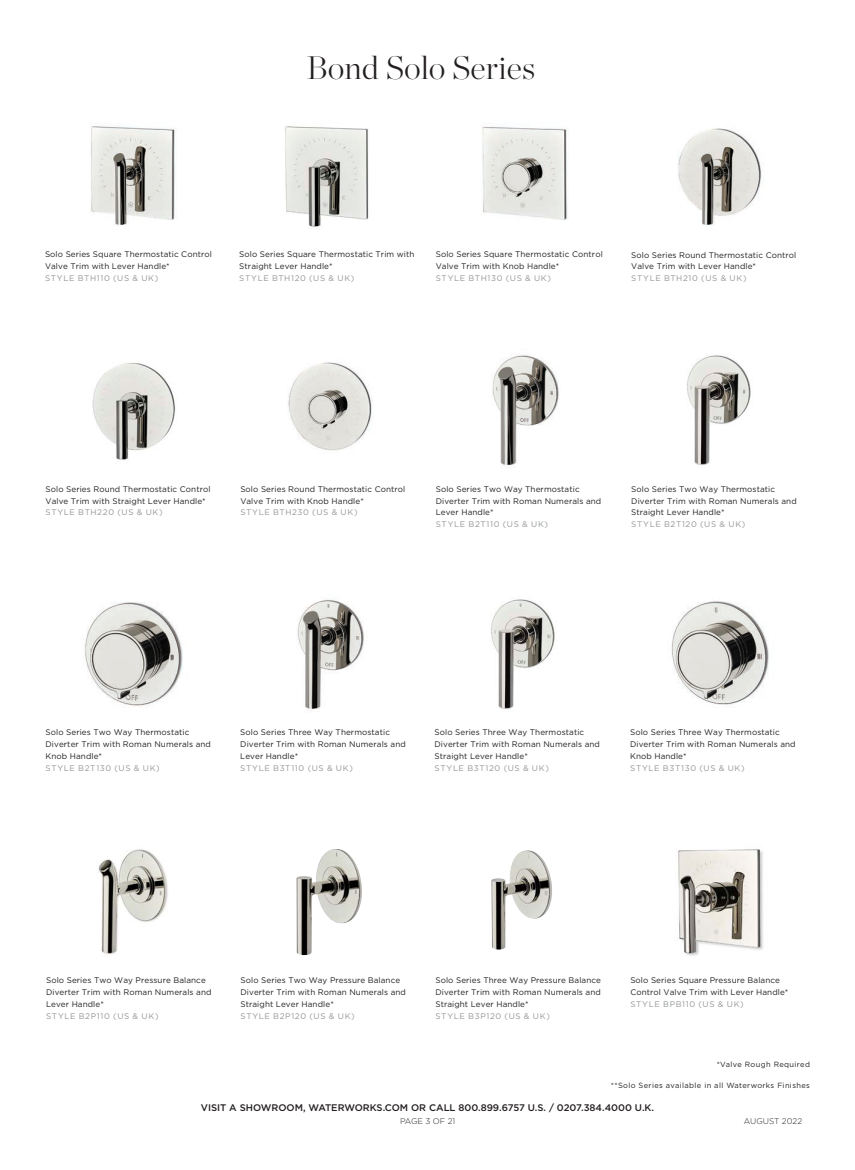
<style>
.page{position:relative;width:855px;height:1170px;background:#fff}
.page>*{position:absolute;margin:0;border:0;box-sizing:border-box;transform-origin:0 0}
.TITLE__Light-_7_5_11{font:200 32.5px "Chronicle Display";color:#231f20}
.t1{font:500 9.62px "Gotham";color:#231f20}
.t2{font:300 8.25px "Gotham";color:#231f20}
.Text__LIGHT_-_6_5_9{font:8.12px/11.9px "Gotham";letter-spacing:.01em;color:#231f20}
.Text__product_number{font:8.12px "Gotham";letter-spacing:.08em;color:#939598}
.t3{font:7.5px "Gotham";letter-spacing:.05em;color:#231f20}
</style>
<div class="page">
<img style="left:91px;top:126px;width:84px;height:99px">
<img style="left:285px;top:126px;width:84px;height:101px">
<img style="left:482px;top:126px;width:86px;height:94px">
<img style="left:678px;top:128px;width:84px;height:97px">
<img style="left:92px;top:362px;width:83px;height:98px">
<img style="left:288px;top:362px;width:84px;height:89px">
<img style="left:492px;top:355px;width:67px;height:112px">
<img style="left:687px;top:355px;width:64px;height:110px">
<img style="left:85px;top:602px;width:98px;height:104px">
<img style="left:297px;top:599px;width:67px;height:110px">
<img style="left:491px;top:599px;width:64px;height:110px">
<img style="left:671px;top:601px;width:98px;height:104px">
<img style="left:678px;top:849px;width:85px;height:107px">
<img style="left:296px;top:849px;width:66px;height:106px">
<img style="left:491px;top:850px;width:61px;height:100px">
<img style="left:98px;top:849px;width:70px;height:106px">
<p class="TITLE__Light-_7_5_11" style="left:307px;top:43px;width:230px">Bond Solo Series</p>
<p class="Text__LIGHT_-_6_5_9" style="left:45px;top:248px;width:169px">Solo Series Square Thermostatic Control<br>Valve Trim with Lever Handle*</p>
<p class="Text__product_number" style="left:45px;top:273px;width:115px">STYLE BTH110 (US &amp; UK)</p>
<p class="Text__LIGHT_-_6_5_9" style="left:239px;top:248px;width:177px">Solo Series Square Thermostatic Trim with<br>Straight Lever Handle*</p>
<p class="Text__product_number" style="left:239px;top:273px;width:117px">STYLE BTH120 (US &amp; UK)</p>
<p class="Text__LIGHT_-_6_5_9" style="left:436px;top:248px;width:169px">Solo Series Square Thermostatic Control<br>Valve Trim with Knob Handle*</p>
<p class="Text__product_number" style="left:436px;top:273px;width:117px">STYLE BTH130 (US &amp; UK)</p>
<p class="Text__LIGHT_-_6_5_9" style="left:631px;top:249px;width:167px">Solo Series Round Thermostatic Control<br>Valve Trim with Lever Handle*</p>
<p class="Text__product_number" style="left:631px;top:273px;width:117px">STYLE BTH210 (US &amp; UK)</p>
<p class="Text__LIGHT_-_6_5_9" style="left:46px;top:483px;width:167px">Solo Series Round Thermostatic Control<br>Valve Trim with Straight Lever Handle*</p>
<p class="Text__product_number" style="left:46px;top:507px;width:119px">STYLE BTH220 (US &amp; UK)</p>
<p class="Text__LIGHT_-_6_5_9" style="left:240px;top:483px;width:167px">Solo Series Round Thermostatic Control<br>Valve Trim with Knob Handle*</p>
<p class="Text__product_number" style="left:240px;top:507px;width:119px">STYLE BTH230 (US &amp; UK)</p>
<p class="Text__LIGHT_-_6_5_9" style="left:436px;top:483px;width:167px">Solo Series Two Way Thermostatic<br>Diverter Trim with Roman Numerals and<br>Lever Handle*</p>
<p class="Text__product_number" style="left:436px;top:519px;width:114px">STYLE B2T110 (US &amp; UK)</p>
<p class="Text__LIGHT_-_6_5_9" style="left:631px;top:483px;width:167px">Solo Series Two Way Thermostatic<br>Diverter Trim with Roman Numerals and<br>Straight Lever Handle*</p>
<p class="Text__product_number" style="left:631px;top:519px;width:116px">STYLE B2T120 (US &amp; UK)</p>
<p class="Text__LIGHT_-_6_5_9" style="left:46px;top:726px;width:167px">Solo Series Two Way Thermostatic<br>Diverter Trim with Roman Numerals and<br>Knob Handle*</p>
<p class="Text__product_number" style="left:46px;top:763px;width:116px">STYLE B2T130 (US &amp; UK)</p>
<p class="Text__LIGHT_-_6_5_9" style="left:240px;top:726px;width:167px">Solo Series Three Way Thermostatic<br>Diverter Trim with Roman Numerals and<br>Lever Handle*</p>
<p class="Text__product_number" style="left:240px;top:763px;width:114px">STYLE B3T110 (US &amp; UK)</p>
<p class="Text__LIGHT_-_6_5_9" style="left:435px;top:727px;width:167px">Solo Series Three Way Thermostatic<br>Diverter Trim with Roman Numerals and<br>Straight Lever Handle*</p>
<p class="Text__product_number" style="left:435px;top:763px;width:116px">STYLE B3T120 (US &amp; UK)</p>
<p class="Text__LIGHT_-_6_5_9" style="left:630px;top:726px;width:167px">Solo Series Three Way Thermostatic<br>Diverter Trim with Roman Numerals and<br>Knob Handle*</p>
<p class="Text__product_number" style="left:630px;top:763px;width:116px">STYLE B3T130 (US &amp; UK)</p>
<p class="Text__LIGHT_-_6_5_9" style="left:46px;top:974px;width:167px">Solo Series Two Way Pressure Balance<br>Diverter Trim with Roman Numerals and<br>Lever Handle*</p>
<p class="Text__product_number" style="left:46px;top:1011px;width:114px">STYLE B2P110 (US &amp; UK)</p>
<p class="Text__LIGHT_-_6_5_9" style="left:241px;top:974px;width:167px">Solo Series Two Way Pressure Balance<br>Diverter Trim with Roman Numerals and<br>Straight Lever Handle*</p>
<p class="Text__product_number" style="left:241px;top:1011px;width:116px">STYLE B2P120 (US &amp; UK)</p>
<p class="Text__LIGHT_-_6_5_9" style="left:435px;top:974px;width:167px;text-align:justify">Solo Series Three Way Pressure Balance Diverter Trim with Roman Numerals and Straight Lever Handle*</p>
<p class="Text__product_number" style="left:435px;top:1011px;width:116px">STYLE B3P120 (US &amp; UK)</p>
<p class="Text__LIGHT_-_6_5_9" style="left:630px;top:974px;width:160px">Solo Series Square Pressure Balance<br>Control Valve Trim with Lever Handle*</p>
<p class="Text__product_number" style="left:630px;top:999px;width:115px">STYLE BPB110 (US &amp; UK)</p>
<p class="t3" style="left:717px;top:1059px;width:95px">*Valve Rough Required</p>
<p class="t3" style="left:611px;top:1081px;width:201px">**Solo Series available in all Waterworks Finishes</p>
<p class="t1" style="left:201px;top:1101px;width:455px">VISIT A SHOWROOM, WATERWORKS.COM OR CALL 800.899.6757 U.S. / 0207.384.4000 U.K.</p>
<p class="t2" style="left:400px;top:1115px;width:57px">PAGE 3 OF 21</p>
<p class="t2" style="left:744px;top:1115px;width:60px">AUG UST 2022</p>
</div>
